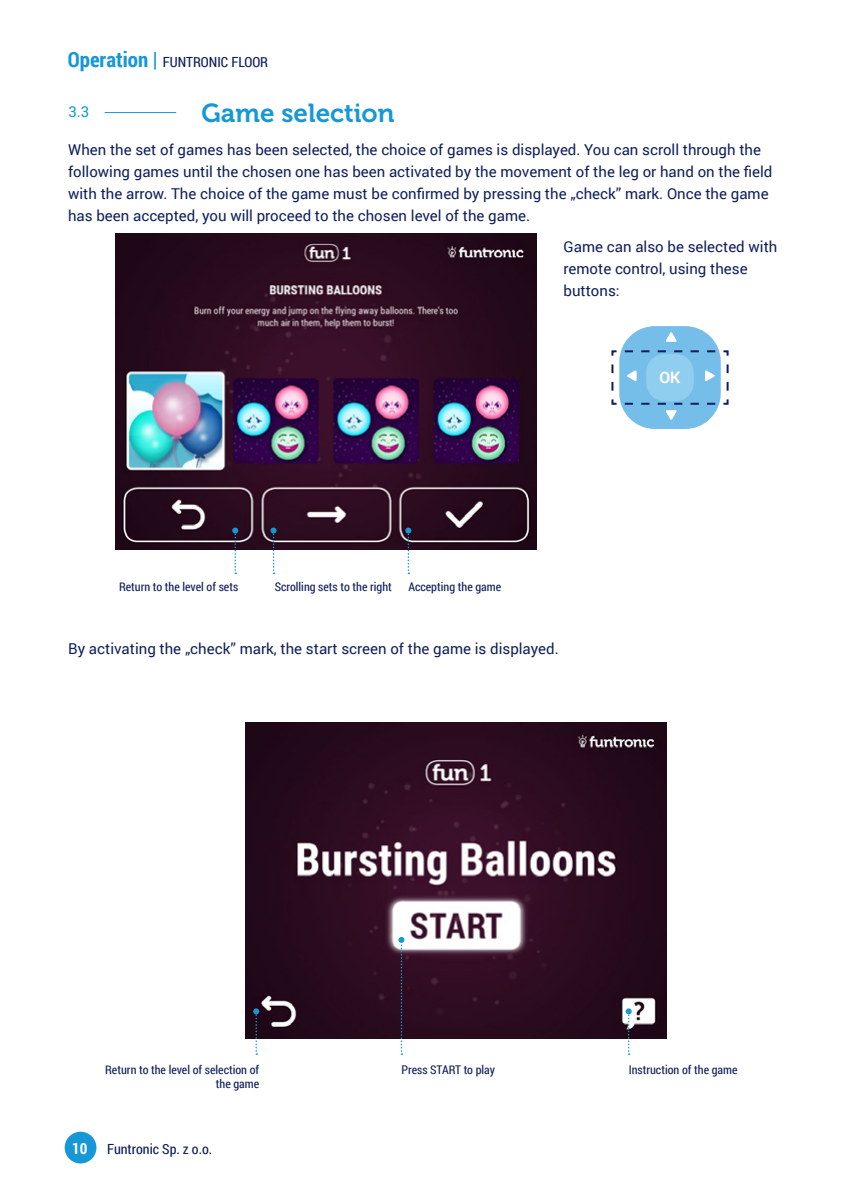
<style>
.page{position:relative;width:851px;height:1191px;background:#fff}
.page>*{position:absolute;margin:0;border:0;box-sizing:border-box;transform-origin:0 0}
.t1{font:26px "Museo 700";color:#1598d5}
.t2{font:700 15.8px "Roboto";color:#fff}
.t3{font:700 15.4px "Roboto Condensed";color:#fff}
.t4{font:15px/22px "Roboto";color:#101f5b}
.t5{font:15px "Roboto";color:#1598d5}
.t6{font:14px "Roboto Condensed";color:#101f5b}
.t7{font:12px/14.4px "Roboto Condensed";color:#101f5b;text-align:right}
.s1{font-weight:700;font-size:21px;color:#1598d5}
</style>
<div class="page">
<div style="left:65px;top:1131px;width:31px;height:32px;background:#1598d5;border-radius:50%"></div>
<img style="left:115px;top:234px;width:421px;height:315px">
<img style="left:245px;top:722px;width:421px;height:316px">
<svg style="left:253px;top:1008px;width:6px;height:46px"></svg>
<svg style="left:232px;top:527px;width:6px;height:47px"></svg>
<svg style="left:270px;top:527px;width:6px;height:47px"></svg>
<svg style="left:405px;top:527px;width:6px;height:47px"></svg>
<svg style="left:398px;top:937px;width:6px;height:117px"></svg>
<svg style="left:625px;top:1008px;width:6px;height:46px"></svg>
<hr style="left:105px;top:112px;width:71px;height:1px;background:#1598d5">
<div style="left:619px;top:326px;width:101px;height:103px;background:#75bee9;border-radius:35px"></div>
<svg style="left:665px;top:332px;width:11px;height:10px"></svg>
<svg style="left:611px;top:349px;width:118px;height:71px"></svg>
<p class="t6" style="left:68px;top:52px;width:202px"><span class="s1">Operation |</span> FUNTRONIC FLOOR</p>
<p class="t5" style="left:68px;top:101px;width:22px">3.3</p>
<h1 class="t1" style="left:201px;top:98px;width:194px">Game selection</h1>
<p class="t4" style="left:68px;top:138px;width:705px">When the set of games has been selected, the choice of games is displayed. You can scroll through the following games until the chosen one has been activated by the movement of the leg or hand on the field with the arrow. The choice of the game must be confirmed by pressing the „check” mark. Once the game has been accepted, you will proceed to the chosen level of the game.</p>
<p class="t4" style="left:563px;top:235px;width:215px">Game can also be selected with remote control, using these buttons:</p>
<p class="t7" style="left:119px;top:578px;width:121px">Return to the level of sets</p>
<p class="t7" style="left:274px;top:578px;width:119px">Scrolling sets to the right</p>
<p class="t7" style="left:408px;top:578px;width:94px">Accepting the game</p>
<p class="t4" style="left:68px;top:637px;width:492px">By activating the „check” mark, the start screen of the game is displayed.</p>
<p class="t2" style="left:659px;top:366px;width:23px">OK</p>
<p class="t7" style="left:105px;top:1062px;width:155px">Return to the level of selection of the game</p>
<p class="t7" style="left:401px;top:1062px;width:95px">Press START to play</p>
<p class="t7" style="left:628px;top:1062px;width:110px">Instruction of the game</p>
<p class="t3" style="left:72px;top:1137px;width:17px">10</p>
<p class="t6" style="left:107px;top:1138px;width:107px">Funtronic Sp. z o.o.</p>
</div>
